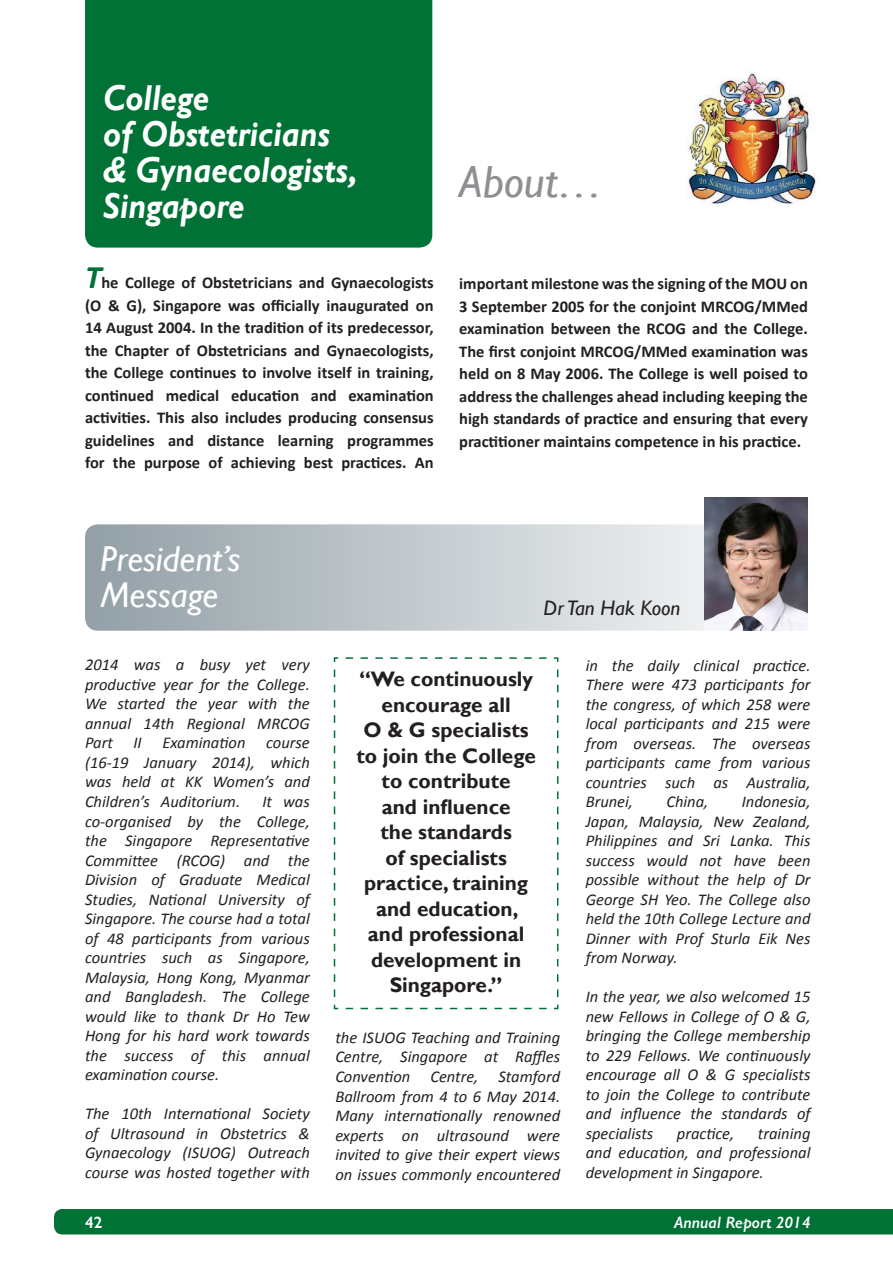
<style>
.page{position:relative;width:893px;height:1263px;background:#fff}
.page>*{position:absolute;margin:0;border:0;box-sizing:border-box;transform-origin:0 0}
.t1{font:italic 45px "Gill Sans";color:#8d8f92}
.t2{font:italic 700 36px/36px "Gill Sans";color:#fff;scale:.9 1}
.t3{font:italic 36px/36px "Gill Sans";color:#fff}
.t4{font:700 21px/25.5px "Gill Sans";color:#231f20;text-align:center}
.t5{font:italic 21px "Gill Sans";color:#231f20}
.t6{font:italic 16.5px/19.5px "Calibri";color:#231f20;text-align:justify}
.t7{font:700 16.5px/22.5px "Calibri";color:#231f20;text-align:justify}
.t8{font:italic 600 16.5px "Gill Sans";color:#fff}
.t9{font:600 16.5px "Gill Sans";color:#fff}
.s1{font-style:italic;font-size:33px;color:#007236}
</style>
<div class="page">
<div style="left:54px;top:1209px;width:839px;height:25px;background:#007236"></div>
<div style="left:85px;top:0;width:347px;height:248px;background:#007236"></div>
<svg style="left:85px;top:524px;width:725px;height:107px;background:#c0c8cc"></svg>
<img style="left:705px;top:497px;width:103px;height:134px">
<svg style="left:333px;top:657px;width:226px;height:353px"></svg>
<img style="left:687px;top:72px;width:129px;height:132px">
<h2 class="t2" style="left:103px;top:81px;width:284px">College<br>of Obstetricians &amp; Gynaecologists,<br>Singapore</h2>
<h1 class="t1" style="left:459px;top:155px;width:145px">About…</h1>
<p class="t7" style="left:85px;top:272px;width:350px"><span class="s1">T</span>he College of Obstetricians and Gynaecologists (O &amp; G), Singapore was officially inaugurated on 14 August 2004. In the tradition of its predecessor, the Chapter of Obstetricians and Gynaecologists, the College continues to involve itself in training, continued medical education and examination activities. This also includes producing consensus guidelines and distance learning programmes for the purpose of achieving best practices. An</p>
<p class="t7" style="left:459px;top:272px;width:350px">important milestone was the signing of the MOU on 3 September 2005 for the conjoint MRCOG/MMed examination between the RCOG and the College.<br>The first conjoint MRCOG/MMed examination was held on 8 May 2006. The College is well poised to address the challenges ahead including keeping the high standards of practice and ensuring that every practitioner maintains competence in his practice.</p>
<h2 class="t3" style="left:100px;top:542px;width:142px">President’s<br>Message</h2>
<p class="t6" style="left:85px;top:655px;width:226px">2014 was a busy yet very productive year for the College.<br>We started the year with the annual 14th Regional MRCOG Part II Examination course (16-19 January 2014), which was held at KK Women’s and Children’s Auditorium.</p>
<p class="t6" style="left:85px;top:791px;width:226px;text-indent:177px">It was co-organised by the College, the Singapore Representative Committee (RCOG) and the Division of Graduate Medical Studies, National University of Singapore. The course had a total of 48 participants from various countries such as Singapore, Malaysia, Hong Kong, Myanmar and Bangladesh. The College would like to thank Dr Ho Tew Hong for his hard work towards the success of this annual examination course.</p>
<p class="t6" style="left:85px;top:1103px;width:226px">The 10th International Society of Ultrasound in Obstetrics &amp; Gynaecology (ISUOG) Outreach course was hosted together with</p>
<p class="t5" style="left:544px;top:596px;width:138px">Dr Tan Hak Koon</p>
<p class="t4" style="left:356px;top:667px;width:181px">“We continuously encourage all<br>O &amp; G specialists to join the College to contribute<br>and influence<br>the standards<br>of specialists practice, training and education, and professional development in<br>Singapore.”</p>
<p class="t6" style="left:335px;top:1027px;width:226px">the ISUOG Teaching and Training Centre, Singapore at Raffles Convention Centre, Stamford Ballroom from 4 to 6 May 2014.<br>Many internationally renowned experts on ultrasound were invited to give their expert views on issues commonly encountered</p>
<p class="t6" style="left:586px;top:655px;width:226px">in the daily clinical practice.<br>There were 473 participants for the congress, of which 258 were local participants and 215 were from overseas. The overseas participants came from various countries such as Australia, Brunei,</p>
<p class="t6" style="left:666px;top:791px;width:43px">China,</p>
<p class="t6" style="left:586px;top:791px;width:226px;text-indent:156px">Indonesia, Japan, Malaysia, New Zealand, Philippines and Sri Lanka. This success would not have been possible without the help of Dr George SH Yeo. The College also held the 10th College Lecture and Dinner with Prof Sturla Eik Nes from Norway.</p>
<p class="t6" style="left:586px;top:986px;width:226px">In the year, we also welcomed 15 new Fellows in College of O &amp; G, bringing the College membership to 229 Fellows. We continuously encourage all O &amp; G specialists to join the College to contribute and influence the standards of specialists</p>
<p class="t6" style="left:586px;top:1123px;width:226px;text-indent:172px">training and education, and professional development in Singapore.</p>
<p class="t6" style="left:677px;top:1123px;width:59px">practice,</p>
<p class="t9" style="left:85px;top:1212px;width:19px">42</p>
<p class="t8" style="left:674px;top:1212px;width:138px">Annual Report 2014</p>
</div>
